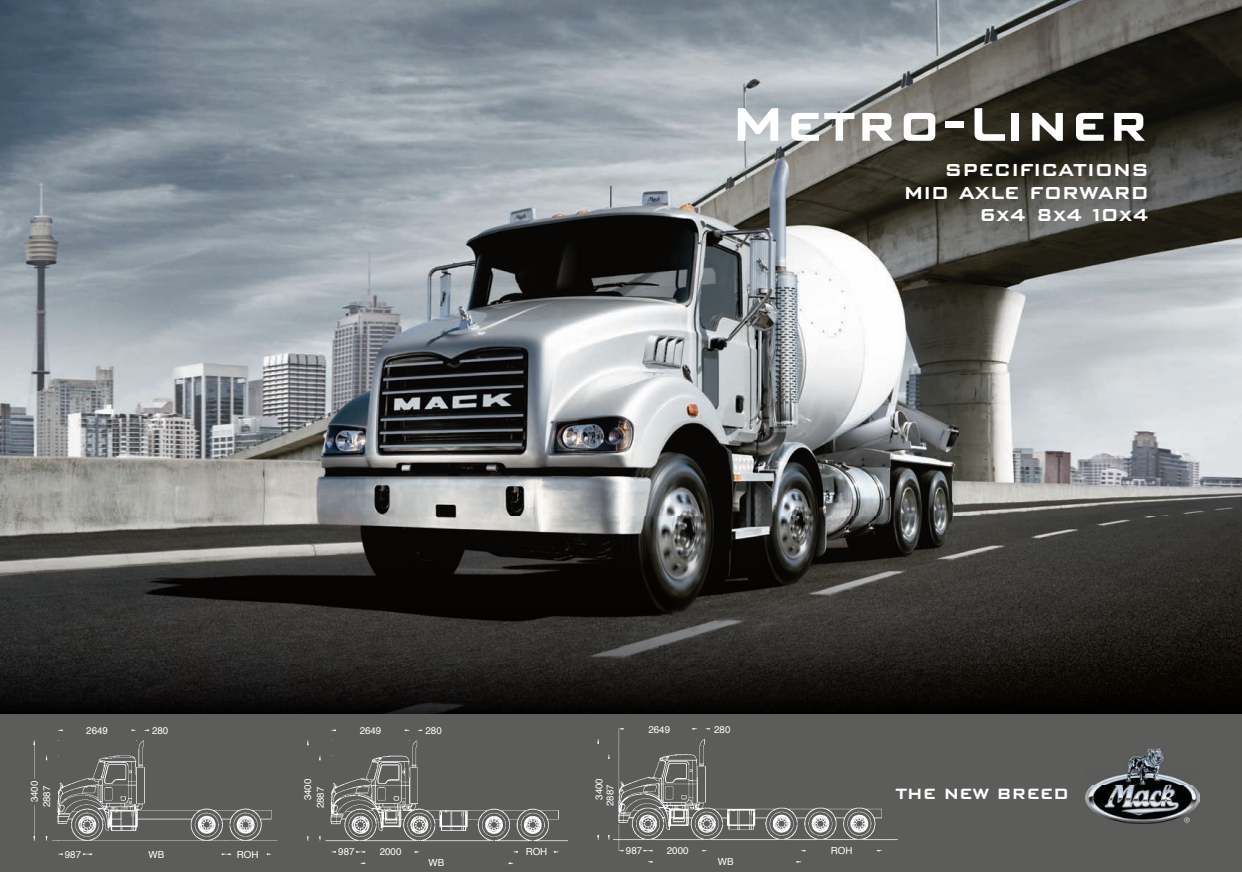
<style>
.page{position:relative;width:1242px;height:872px;background:#fff}
.page>*{position:absolute;margin:0;border:0;box-sizing:border-box;transform-origin:0 0}
.t1{font:52.8px "S&L Gothic";color:#fff}
.t2{font:19.5px/22.5px "S&L Gothic";color:#fff;text-align:right}
.t3{font:16.65px "S&L Gothic";color:#fff}
.t4{font:9.75px "Helvetica";color:#fff}
</style>
<div class="page">
<img style="left:0;top:0;width:1242px;height:714px">
<div style="left:0;top:714px;width:1242px;height:158px;background:#5c5c5a"></div>
<img style="left:1085px;top:748px;width:114px;height:75px">
<img style="left:307px;top:729px;width:260px;height:136px">
<img style="left:597px;top:727px;width:301px;height:136px">
<img style="left:33px;top:729px;width:245px;height:127px">
<div style="left:30px;top:778px;width:8px;height:26px;background:#5c5c5a"></div>
<div style="left:303px;top:777px;width:9px;height:25px;background:#5c5c5a"></div>
<div style="left:594px;top:776px;width:9px;height:25px;background:#5c5c5a"></div>
<div style="left:42px;top:784px;width:9px;height:25px;background:#5c5c5a"></div>
<div style="left:316px;top:784px;width:8px;height:26px;background:#5c5c5a"></div>
<div style="left:605px;top:782px;width:9px;height:26px;background:#5c5c5a"></div>
<div style="left:84px;top:726px;width:26px;height:9px;background:#5c5c5a"></div>
<div style="left:358px;top:725px;width:25px;height:9px;background:#5c5c5a"></div>
<div style="left:646px;top:725px;width:26px;height:8px;background:#5c5c5a"></div>
<div style="left:152px;top:726px;width:21px;height:9px;background:#5c5c5a"></div>
<div style="left:425px;top:725px;width:22px;height:9px;background:#5c5c5a"></div>
<div style="left:714px;top:725px;width:21px;height:8px;background:#5c5c5a"></div>
<div style="left:63px;top:849px;width:20px;height:11px;background:#5c5c5a"></div>
<div style="left:337px;top:845px;width:19px;height:12px;background:#5c5c5a"></div>
<div style="left:626px;top:844px;width:16px;height:11px;background:#5c5c5a"></div>
<div style="left:147px;top:850px;width:19px;height:8px;background:#5c5c5a"></div>
<div style="left:713px;top:857px;width:25px;height:8px;background:#5c5c5a"></div>
<div style="left:427px;top:858px;width:19px;height:8px;background:#5c5c5a"></div>
<div style="left:378px;top:847px;width:25px;height:8px;background:#5c5c5a"></div>
<div style="left:665px;top:845px;width:25px;height:9px;background:#5c5c5a"></div>
<div style="left:236px;top:850px;width:23px;height:8px;background:#5c5c5a"></div>
<div style="left:525px;top:847px;width:23px;height:8px;background:#5c5c5a"></div>
<div style="left:829px;top:845px;width:25px;height:9px;background:#5c5c5a"></div>
<h1 class="t1" style="left:731px;top:92px;width:419px">Metro-Liner</h1>
<h2 class="t2" style="left:903px;top:158px;width:247px">SPECIFICATIONS<br>MID AXLE FORWARD<br>6x4 8x4 10x4</h2>
<p class="t4" style="left:86px;top:727px;width:23px">2649</p>
<p class="t4" style="left:152px;top:727px;width:18px">280</p>
<p class="t4" style="left:360px;top:726px;width:23px">2649</p>
<p class="t4" style="left:425px;top:726px;width:18px">280</p>
<p class="t4" style="left:648px;top:725px;width:23px">2649</p>
<p class="t4" style="left:714px;top:725px;width:18px">280</p>
<p class="t4" style="left:30px;top:802px;width:23px;rotate:-90deg">3400</p>
<p class="t4" style="left:304px;top:800px;width:23px;rotate:-90deg">3400</p>
<p class="t4" style="left:595px;top:800px;width:23px;rotate:-90deg">3400</p>
<h3 class="t3" style="left:895px;top:784px;width:175px">THE NEW BREED</h3>
<p class="t4" style="left:43px;top:807px;width:23px;rotate:-90deg">2887</p>
<p class="t4" style="left:316px;top:808px;width:23px;rotate:-90deg">2887</p>
<p class="t4" style="left:606px;top:806px;width:23px;rotate:-90deg">2887</p>
<p class="t4" style="left:237px;top:850px;width:23px">ROH</p>
<p class="t4" style="left:526px;top:847px;width:23px">ROH</p>
<p class="t4" style="left:831px;top:846px;width:23px">ROH</p>
<p class="t4" style="left:380px;top:847px;width:23px">2000</p>
<p class="t4" style="left:667px;top:846px;width:23px">2000</p>
<p class="t4" style="left:65px;top:850px;width:18px">987</p>
<p class="t4" style="left:148px;top:850px;width:17px">WB</p>
<p class="t4" style="left:338px;top:847px;width:18px">987</p>
<p class="t4" style="left:626px;top:846px;width:18px">987</p>
<p class="t4" style="left:429px;top:858px;width:17px">WB</p>
<p class="t4" style="left:718px;top:857px;width:17px">WB</p>
</div>
